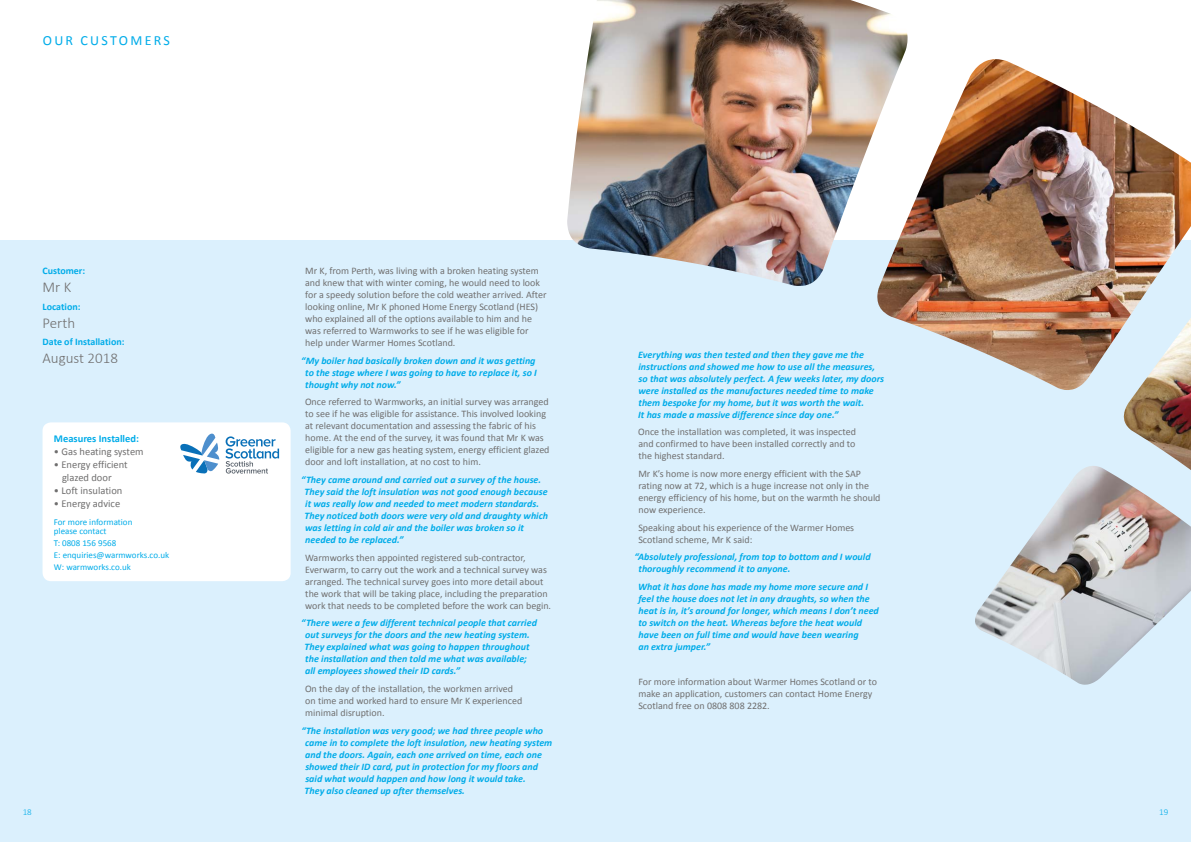
<style>
.page{position:relative;width:1191px;height:842px;background:#fff}
.page>*{position:absolute;margin:0;border:0;box-sizing:border-box;transform-origin:0 0}
.t1{font:300 15px "Calibri";color:#706f6f}
.t2{font:14px "Calibri";letter-spacing:.165em;color:#00ace9}
.t3{font:10.5px/13px "Calibri";color:#706f6f}
.t4{font:700 10.5px "Calibri";color:#00ace9}
.t5{font:italic 700 10px/12px "Calibri";color:#00ace9}
.t6{font:10px/12px "Calibri";color:#706f6f}
.t7{font:700 10px "Calibri";color:#00ace9}
.t8{font:9px/11.8px "Calibri";color:#00ace9}
.t9{font:300 9px "Calibri";color:#00ace9}
</style>
<div class="page">
<div style="left:0;top:241px;width:1191px;height:601px;background:#dbf0fd"></div>
<img style="left:975px;top:466px;width:216px;height:219px">
<img style="left:877px;top:59px;width:314px;height:331px">
<img style="left:567px;top:0;width:340px;height:286px">
<img style="left:1123px;top:318px;width:68px;height:152px">
<div style="left:43px;top:422px;width:248px;height:159px;background:#fff;border-radius:9px"></div>
<svg style="left:225px;top:436px;width:54px;height:38px"></svg>
<svg style="left:180px;top:434px;width:39px;height:40px"></svg>
<h2 class="t2" style="left:43px;top:31px;width:129px">OUR CUSTOMERS</h2>
<p class="t7" style="left:43px;top:264px;width:44px">Customer:</p>
<h1 class="t1" style="left:43px;top:278px;width:30px">Mr K</h1>
<p class="t7" style="left:43px;top:300px;width:40px">Location:</p>
<h1 class="t1" style="left:43px;top:313px;width:34px">Perth</h1>
<p class="t7" style="left:43px;top:336px;width:83px">Date of Installation:</p>
<h1 class="t1" style="left:43px;top:349px;width:77px">August 2018</h1>
<p class="t4" style="left:54px;top:431px;width:87px">Measures Installed:</p>
<p class="t3" style="left:54px;top:445px;width:91px">• Gas heating system</p>
<p class="t3" style="left:62px;top:458px;width:67px;text-indent:-8px">• Energy efficient glazed door</p>
<p class="t3" style="left:54px;top:484px;width:70px">• Loft insulation</p>
<p class="t3" style="left:54px;top:497px;width:68px">• Energy advice</p>
<p class="t8" style="left:54px;top:518px;width:80px;line-height:9px">For more information please contact</p>
<p class="t8" style="left:54px;top:537px;width:117px">T: 0808 156 9568<br>E: enquiries@warmworks.co.uk<br>W: warmworks.co.uk</p>
<p class="t6" style="left:305px;top:265px;width:243px">Mr K, from Perth, was living with a broken heating system and knew that with winter coming, he would need to look for a speedy solution before the cold weather arrived. After looking online, Mr K phoned Home Energy Scotland (HES) who explained all of the options available to him and he was referred to Warmworks to see if he was eligible for help under Warmer Homes Scotland.</p>
<p class="t5" style="left:305px;top:354px;width:233px;text-indent:-4px">“My boiler had basically broken down and it was getting to the stage where I was going to have to replace it, so I thought why not now.”</p>
<p class="t6" style="left:305px;top:396px;width:246px">Once referred to Warmworks, an initial survey was arranged to see if he was eligible for assistance. This involved looking at relevant documentation and assessing the fabric of his home. At the end of the survey, it was found that Mr K was eligible for a new gas heating system, energy efficient glazed door and loft installation, at no cost to him.</p>
<p class="t5" style="left:305px;top:474px;width:245px;text-indent:-3px">“They came around and carried out a survey of the house.<br>They said the loft insulation was not good enough because it was really low and needed to meet modern standards.<br>They noticed both doors were very old and draughty which was letting in cold air and the boiler was broken so it needed to be replaced.”</p>
<p class="t6" style="left:305px;top:551px;width:247px">Warmworks then appointed registered sub-contractor, Everwarm, to carry out the work and a technical survey was arranged. The technical survey goes into more detail about the work that will be taking place, including the preparation work that needs to be completed before the work can begin.</p>
<p class="t5" style="left:305px;top:617px;width:234px;text-indent:-3px">“There were a few different technical people that carried out surveys for the doors and the new heating system.<br>They explained what was going to happen throughout the installation and then told me what was available; all employees showed their ID cards.”</p>
<p class="t6" style="left:305px;top:683px;width:219px">On the day of the installation, the workmen arrived on time and worked hard to ensure Mr K experienced minimal disruption.</p>
<p class="t5" style="left:305px;top:724px;width:249px;text-indent:-3px">“The installation was very good; we had three people who came in to complete the loft insulation, new heating system and the doors. Again, each one arrived on time, each one showed their ID card, put in protection for my floors and said what would happen and how long it would take.<br>They also cleaned up after themselves.</p>
<p class="t5" style="left:638px;top:348px;width:247px">Everything was then tested and then they gave me the instructions and showed me how to use all the measures, so that was absolutely perfect. A few weeks later, my doors were installed as the manufactures needed time to make them bespoke for my home, but it was worth the wait.<br>It has made a massive difference since day one.”</p>
<p class="t6" style="left:638px;top:426px;width:219px;text-align:justify">Once the installation was completed, it was inspected and confirmed to have been installed correctly and to the highest standard.</p>
<p class="t6" style="left:638px;top:468px;width:244px">Mr K’s home is now more energy efficient with the SAP rating now at 72, which is a huge increase not only in the energy efficiency of his home, but on the warmth he should now experience.</p>
<p class="t6" style="left:638px;top:521px;width:217px">Speaking about his experience of the Warmer Homes<br>Scotland scheme, Mr K said:</p>
<p class="t5" style="left:638px;top:551px;width:234px;text-indent:-4px">“Absolutely professional, from top to bottom and I would thoroughly recommend it to anyone.</p>
<p class="t5" style="left:638px;top:581px;width:242px">What it has done has made my home more secure and I feel the house does not let in any draughts, so when the heat is in, it’s around for longer, which means I don’t need to switch on the heat. Whereas before the heat would have been on full time and would have been wearing<br>an extra jumper.”</p>
<p class="t6" style="left:638px;top:676px;width:240px">For more information about Warmer Homes Scotland or to make an application, customers can contact Home Energy<br>Scotland free on 0808 808 2282.</p>
<p class="t9" style="left:23px;top:806px;width:11px">18</p>
<p class="t9" style="left:1159px;top:806px;width:11px">19</p>
</div>
